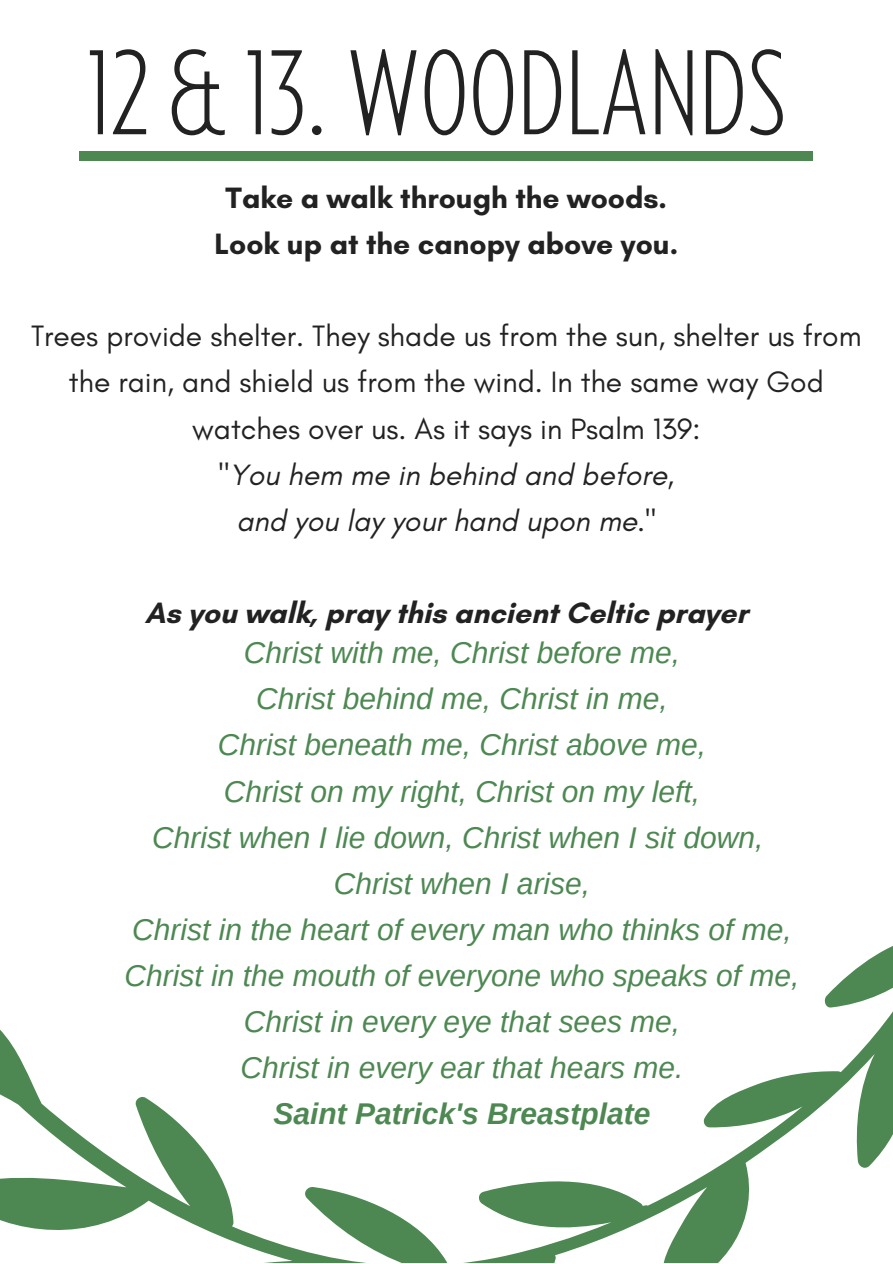
<style>
.page{position:relative;width:893px;height:1264px;background:#fff}
.page>*{position:absolute;margin:0;border:0;box-sizing:border-box;transform-origin:0 0}
.t1{font:200 condensed 119.85px "Balgin";color:#222}
.t2{font:italic 30px/46px "Arimo";color:#4d8852;text-align:center}
.t3{font:30px/46px "Glacial Indifference";color:#222;text-align:center}
.t4{font:700 30px/46px "Glacial Indifference";color:#222;text-align:center}
.t5{font:italic 700 30px "Arimo";color:#4d8852}
.s1{font-style:italic}
</style>
<div class="page">
<div style="left:79px;top:151px;width:733px;height:9px;background:#4d8852"></div>
<svg style="left:0;top:946px;width:892px;height:316px"></svg>
<h1 class="t1" style="left:86px;top:44px;width:702px">12 &amp; 13. WOODLANDS</h1>
<p class="t4" style="left:214px;top:174px;width:465px">Take a walk through the woods.<br>Look up at the canopy above you.</p>
<p class="t3" style="left:31px;top:313px;width:832px">Trees provide shelter. They shade us from the sun, shelter us from the rain, and shield us from the wind. In the same way God watches over us. As it says in Psalm 139:<br>"<span class="s1">You hem me in behind and before,<br>and you lay your hand upon me."</span></p>
<p class="t4" style="left:145px;top:589px;width:604px">As you walk, pray this ancient Celtic prayer</p>
<p class="t2" style="left:124px;top:629px;width:676px">Christ with me, Christ before me,<br>Christ behind me, Christ in me,<br>Christ beneath me, Christ above me,<br>Christ on my right, Christ on my left,<br>Christ when I lie down, Christ when I sit down, Christ when I arise,<br>Christ in the heart of every man who thinks of me, Christ in the mouth of everyone who speaks of me, Christ in every eye that sees me,<br>Christ in every ear that hears me.</p>
<p class="t5" style="left:273px;top:1097px;width:378px">Saint Patrick's Breastplate</p>
</div>
